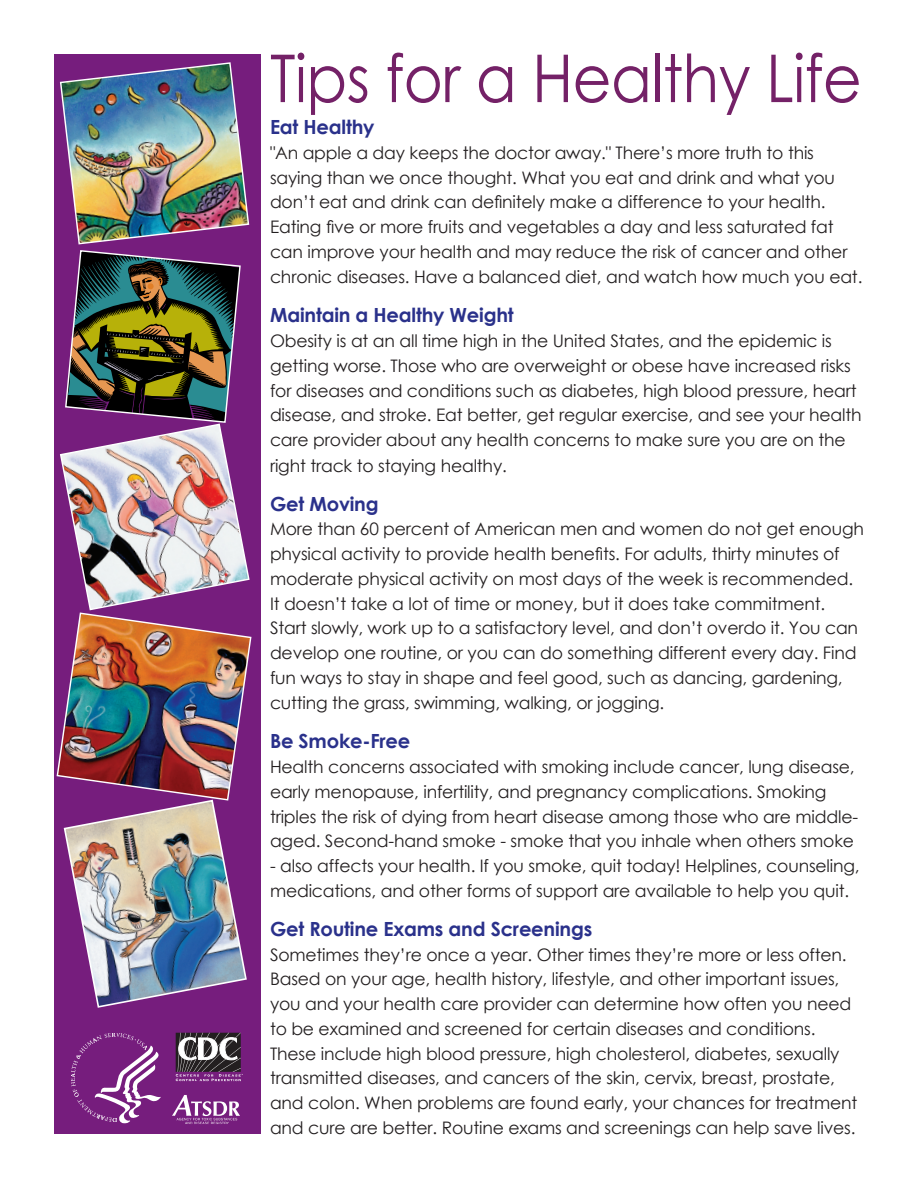
<style>
.page{position:relative;width:918px;height:1188px;background:#fff}
.page>*{position:absolute;margin:0;border:0;box-sizing:border-box;transform-origin:0 0}
.Pa0{font:66px "Century Gothic";letter-spacing:-.01em;color:#742167;scale:.91 1}
.Pa0-2{font:700 19.5px "Century Gothic";letter-spacing:-.01em;color:#2a318b}
.Pa0-3{font:17.25px/24.9px "Century Gothic";letter-spacing:-.01em;color:#231f20}
</style>
<div class="page">
<div style="left:54px;top:54px;width:206px;height:1080px;background:#761d7d"></div>
<img style="left:56px;top:62px;width:196px;height:946px">
<svg style="left:71px;top:1033px;width:90px;height:91px"></svg>
<svg style="left:172px;top:1095px;width:68px;height:29px"></svg>
<svg style="left:176px;top:1032px;width:67px;height:49px;background:#6d5a6d"></svg>
<p class="Pa0" style="left:270px;top:32px;width:652px">Tips for a Healthy Life</p>
<p class="Pa0-2" style="left:270px;top:112px;width:106px">Eat Healthy</p>
<p class="Pa0-3" style="left:270px;top:140px;width:594px">"An apple a day keeps the doctor away." There’s more truth to this saying than we once thought. What you eat and drink and what you don’t eat and drink can definitely make a difference to your health.<br>Eating five or more fruits and vegetables a day and less saturated fat can improve your health and may reduce the risk of cancer and other chronic diseases. Have a balanced diet, and watch how much you eat.</p>
<p class="Pa0-2" style="left:270px;top:300px;width:245px">Maintain a Healthy Weight</p>
<p class="Pa0-3" style="left:270px;top:328px;width:593px">Obesity is at an all time high in the United States, and the epidemic is getting worse. Those who are overweight or obese have increased risks for diseases and conditions such as diabetes, high blood pressure, heart disease, and stroke. Eat better, get regular exercise, and see your health care provider about any health concerns to make sure you are on the right track to staying healthy.</p>
<p class="Pa0-2" style="left:270px;top:489px;width:110px">Get Moving</p>
<p class="Pa0-3" style="left:270px;top:516px;width:595px">More than 60 percent of American men and women do not get enough physical activity to provide health benefits. For adults, thirty minutes of moderate physical activity on most days of the week is recommended.<br>It doesn’t take a lot of time or money, but it does take commitment.<br>Start slowly, work up to a satisfactory level, and don’t overdo it. You can develop one routine, or you can do something different every day. Find fun ways to stay in shape and feel good, such as dancing, gardening, cutting the grass, swimming, walking, or jogging.</p>
<p class="Pa0-2" style="left:270px;top:726px;width:142px">Be Smoke-Free</p>
<p class="Pa0-3" style="left:270px;top:754px;width:590px">Health concerns associated with smoking include cancer, lung disease, early menopause, infertility, and pregnancy complications. Smoking triples the risk of dying from heart disease among those who are middle&shy;aged. Second-hand smoke - smoke that you inhale when others smoke</p>
<p class="Pa0-3" style="left:270px;top:853px;width:591px">- also affects your health. If you smoke, quit today! Helplines, counseling, medications, and other forms of support are available to help you quit.</p>
<p class="Pa0-2" style="left:270px;top:914px;width:324px">Get Routine Exams and Screenings</p>
<p class="Pa0-3" style="left:270px;top:942px;width:589px">Sometimes they’re once a year. Other times they’re more or less often.<br>Based on your age, health history, lifestyle, and other important issues, you and your health care provider can determine how often you need to be examined and screened for certain diseases and conditions.<br>These include high blood pressure, high cholesterol, diabetes, sexually transmitted diseases, and cancers of the skin, cervix, breast, prostate, and colon. When problems are found early, your chances for treatment and cure are better. Routine exams and screenings can help save lives.</p>
</div>
